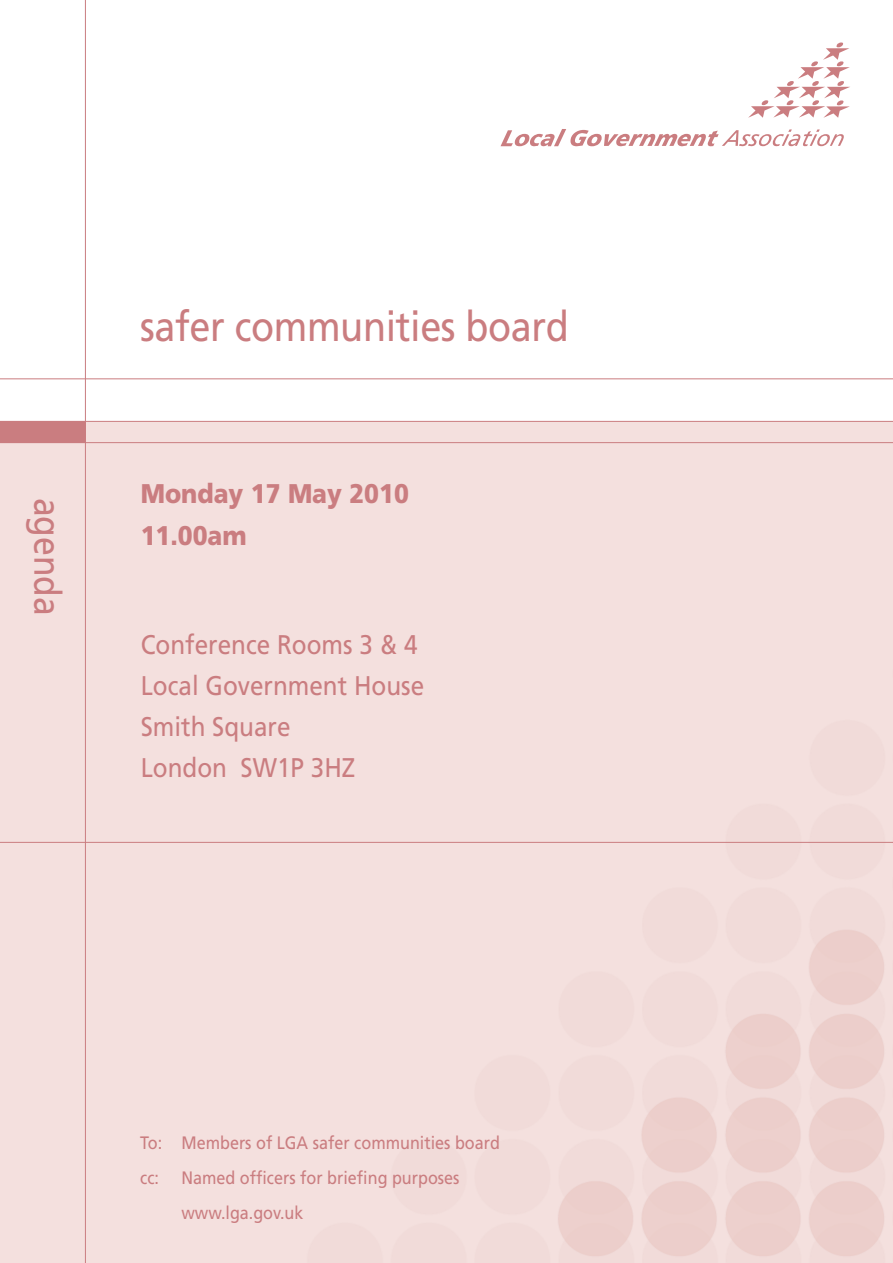
<style>
.page{position:relative;width:893px;height:1263px;background:#fff}
.page>*{position:absolute;margin:0;border:0;box-sizing:border-box;transform-origin:0 0}
.t1{font:42px "Frutiger";letter-spacing:-.01em;color:#ca7d80;scale:.9 1}
.t2{font:37.5px "Frutiger";color:#ca7d80;scale:.9 1}
.frontcover_address{font:27px "Frutiger";color:#ca7d80;scale:.9 1}
.frontcover_date{font:900 27px "Frutiger";color:#ca7d80;scale:.9 1}
.frontpage_members{font:18px "Frutiger";color:#ca7d80;scale:.9 1}
</style>
<div class="page">
<hr style="left:0;top:378px;width:893px;height:1px;background:#ca7d80">
<hr style="left:0;top:421px;width:893px;height:1px;background:#ca7d80">
<hr style="left:0;top:442px;width:893px;height:1px;background:#ca7d80">
<div style="left:0;top:421px;width:85px;height:21px;background:#ca7d80"></div>
<hr style="left:85px;top:0;width:1px;height:1263px;background:#ca7d80">
<svg style="left:500px;top:43px;width:350px;height:103px"></svg>
<hr style="left:0;top:842px;width:893px;height:1px;background:#ca7d80">
<p class="t2" style="left:70px;top:497px;width:133px;rotate:90deg">agenda</p>
<p class="t1" style="left:140px;top:302px;width:478px">safer communities board</p>
<p class="frontcover_date" style="left:141px;top:478px;width:299px">Monday 17 May 2010</p>
<p class="frontcover_date" style="left:141px;top:519px;width:119px">11.00am</p>
<p class="frontcover_address" style="left:141px;top:628px;width:309px">Conference Rooms 3 &amp; 4</p>
<p class="frontcover_address" style="left:141px;top:669px;width:317px">Local Government House</p>
<p class="frontcover_address" style="left:141px;top:711px;width:168px">Smith Square</p>
<p class="frontcover_address" style="left:141px;top:752px;width:240px">London SW1P 3HZ</p>
<p class="frontpage_members" style="left:140px;top:1132px;width:401px">To: Members of LGA safer communities board</p>
<p class="frontpage_members" style="left:140px;top:1167px;width:356px">cc: Named officers for briefing purposes</p>
<p class="frontpage_members" style="left:181px;top:1202px;width:137px">www.lga.gov.uk</p>
</div>
